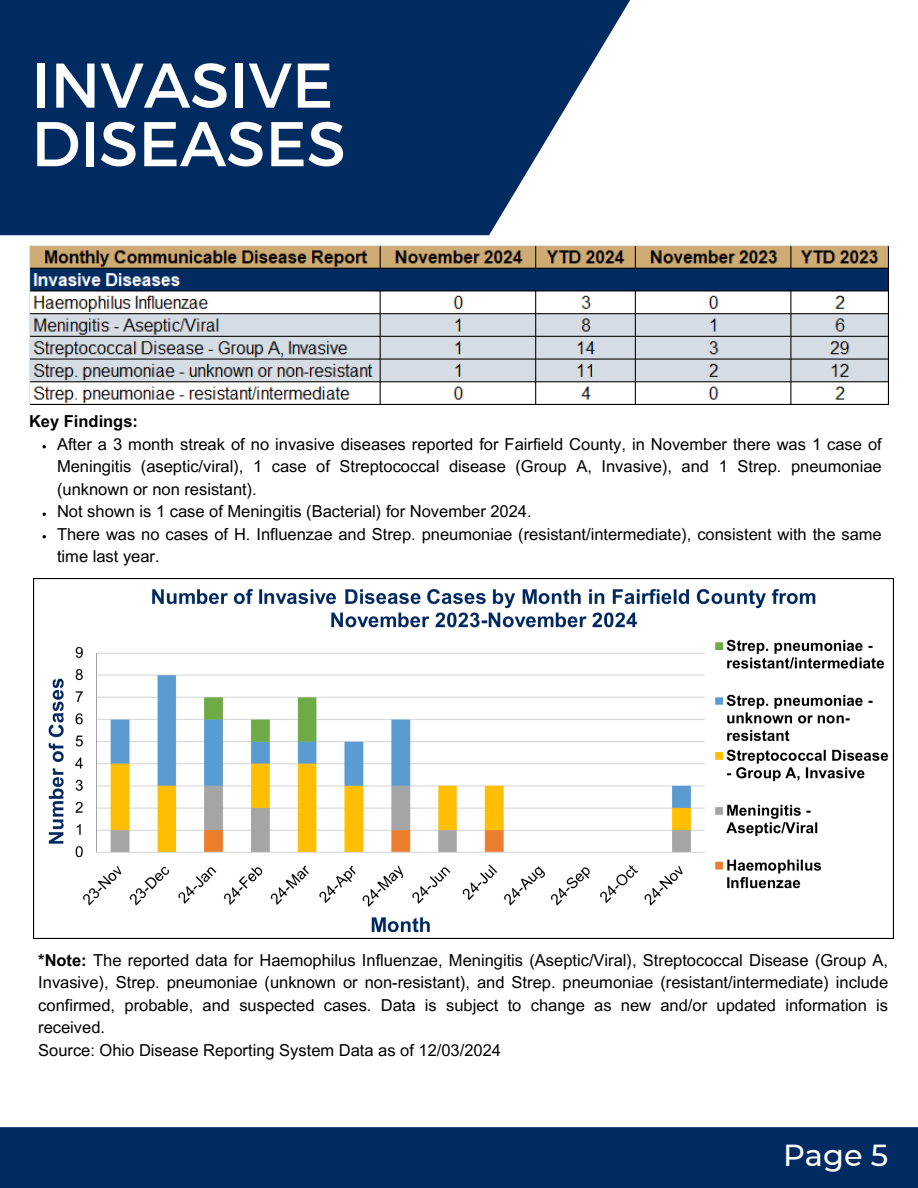
<style>
.page{position:relative;width:918px;height:1188px;background:#fff}
.page>*{position:absolute;margin:0;border:0;box-sizing:border-box;transform-origin:0 0}
.t1{font:63px "Montserrat";color:#fff}
.t2{font:500 30.3px "Montserrat";color:#fff}
.t3{font:16.5px/22.5px "Arial MT Pro";color:#000;text-align:justify}
.t4{font:700 16.5px "Arial MT Pro";color:#000}
.s1{font-weight:700}
</style>
<div class="page">
<svg style="left:0;top:0;width:630px;height:235px;background:#1d4273"></svg>
<div style="left:0;top:1127px;width:918px;height:61px;background:#022b62"></div>
<img style="left:34px;top:578px;width:859px;height:360px">
<img style="left:29px;top:246px;width:860px;height:158px">
<p class="t1" style="left:31px;top:44px;width:303px">INVASIVE</p>
<p class="t1" style="left:31px;top:103px;width:316px">DISEASES</p>
<h1 class="t4" style="left:29px;top:415px;width:111px">Key Findings:</h1>
<h1 class="t3" style="left:57px;top:435px;width:826px">After a 3 month streak of no invasive diseases reported for Fairfield County, in November there was 1 case of Meningitis (aseptic/viral), 1 case of Streptococcal disease (Group A, Invasive), and 1 Strep. pneumoniae (unknown or non resistant).</h1>
<p class="t3" style="left:57px;top:502px;width:476px">Not shown is 1 case of Meningitis (Bacterial) for November 2024.</p>
<h3 class="t3" style="left:57px;top:525px;width:826px">There was no cases of H. Influenzae and Strep. pneumoniae (resistant/intermediate), consistent with the same time last year.</h3>
<p class="t3" style="left:38px;top:951px;width:851px"><span class="s1">*Note:</span> The reported data for Haemophilus Influenzae, Meningitis (Aseptic/Viral), Streptococcal Disease (Group A, Invasive), Strep. pneumoniae (unknown or non-resistant), and Strep. pneumoniae (resistant/intermediate) include confirmed, probable, and suspected cases. Data is subject to change as new and/or updated information is received.</p>
<p class="t3" style="left:38px;top:1041px;width:464px">Source: Ohio Disease Reporting System Data as of 12/03/2024</p>
<p class="t2" style="left:783px;top:1137px;width:107px">Page 5</p>
</div>
